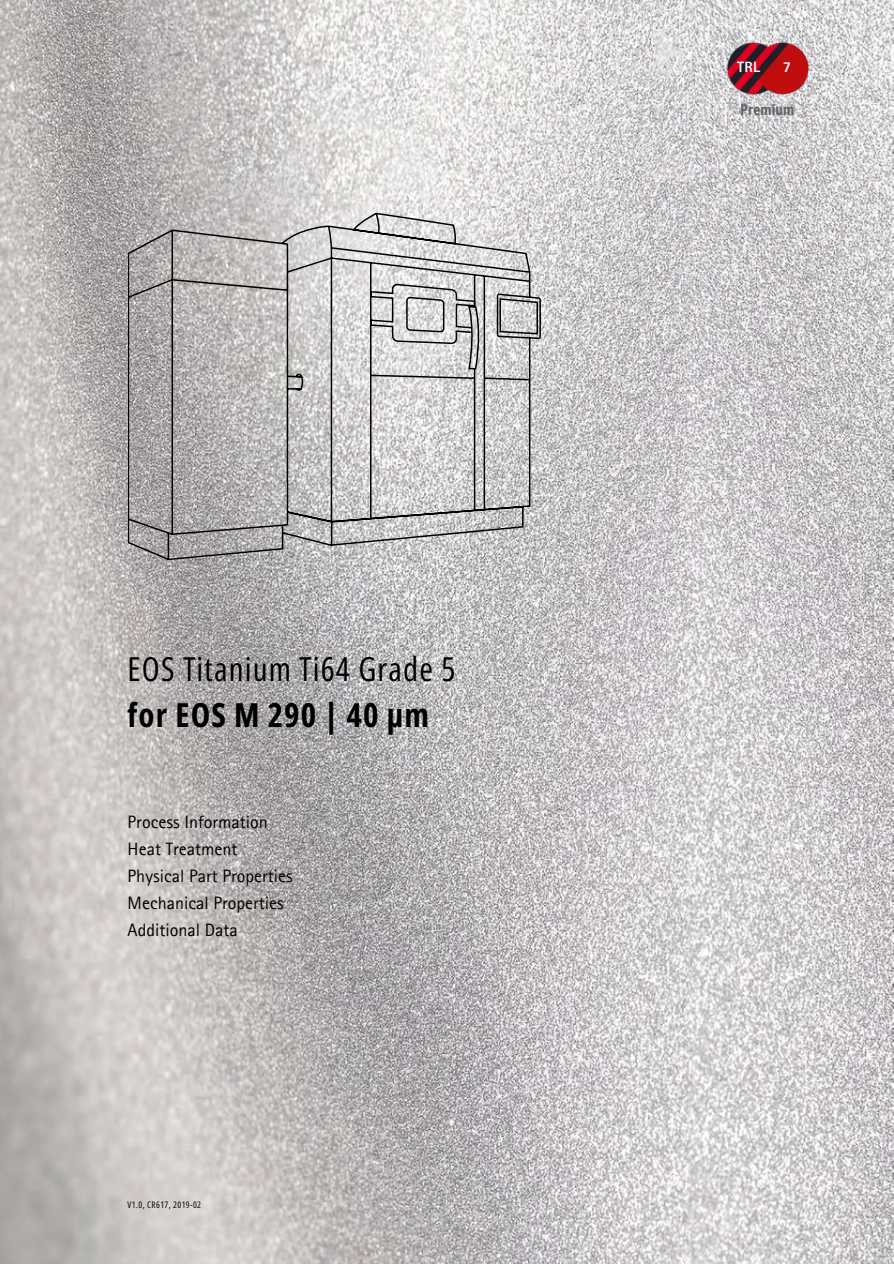
<style>
.page{position:relative;width:894px;height:1264px;background:#fff}
.page>*{position:absolute;margin:0;border:0;box-sizing:border-box;transform-origin:0 0}
.t1{font:33px "Open Sans Condensed";letter-spacing:.035em;color:#000}
.t2{font:700 33px "Open Sans Condensed";letter-spacing:.035em;color:#000}
.t3{font:18px/27px "Rotis Sans Serif Pro";color:#000}
.t4{font:700 15px "Open Sans Condensed";letter-spacing:.01em;color:#5e6364}
.t5{font:800 15px "Rotis Sans Serif Pro";color:#fff}
.t6{font:9px "Open Sans Condensed";letter-spacing:.045em;color:#000}
</style>
<div class="page">
<img style="left:0;top:0;width:893px;height:1263px">
<svg style="left:281px;top:213px;width:259px;height:309px;background:#c7c5c5"></svg>
<img style="left:720px;top:35px;width:95px;height:66px">
<h1 class="t1" style="left:128px;top:646px;width:329px">EOS Titanium Ti64 Grade 5</h1>
<h1 class="t2" style="left:128px;top:691px;width:303px">for EOS M 290 | 40 µm</h1>
<p class="t3" style="left:128px;top:808px;width:166px">Process Information<br>Heat Treatment<br>Physical Part Properties<br>Mechanical Properties<br>Additional Data</p>
<p class="t6" style="left:128px;top:1198px;width:75px">V1.0, CR617, 2019-02</p>
<p class="t5" style="left:736px;top:57px;width:24px">TRL</p>
<p class="t5" style="left:782px;top:57px;width:10px">7</p>
<p class="t4" style="left:740px;top:98px;width:55px">Premium</p>
</div>
